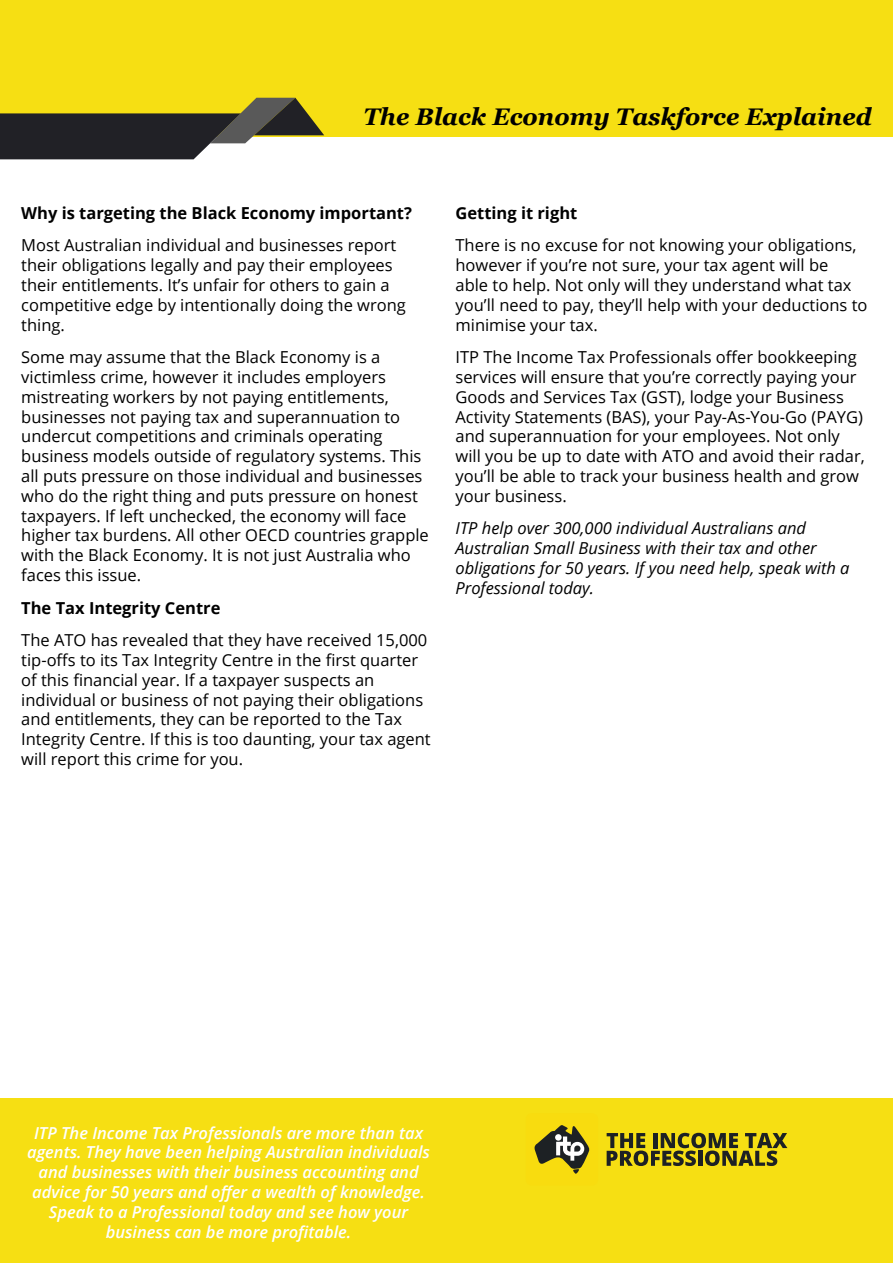
<style>
.page{position:relative;width:893px;height:1263px;background:#fff}
.page>*{position:absolute;margin:0;border:0;box-sizing:border-box;transform-origin:0 0}
.t1{font:italic 700 24px "Georgia";color:#000}
.t2{font:16.5px/19.8px "Open Sans";color:#000}
.t3{font:italic 600 16.5px/19.8px "Open Sans";color:#fff;text-align:center}
.t4{font:italic 16.5px/19.8px "Open Sans";color:#000}
.t5{font:700 16.5px "Open Sans";color:#000}
</style>
<div class="page">
<div style="left:0;top:0;width:893px;height:136px;background:#f6df13"></div>
<svg style="left:0;top:98px;width:324px;height:61px"></svg>
<div style="left:0;top:1098px;width:893px;height:165px;background:#f6df13"></div>
<div style="left:526px;top:1113px;width:72px;height:72px;background:#f8dc0f;border-radius:6px"></div>
<svg style="left:534px;top:1125px;width:55px;height:49px"></svg>
<div style="left:555px;top:1134px;width:7px;height:7px;background:#fff;border-radius:50%"></div>
<svg style="left:607px;top:1133px;width:180px;height:33px"></svg>
<h1 class="t1" style="left:363px;top:107px;width:510px">The Black Economy Taskforce Explained</h1>
<p class="t5" style="left:21px;top:206px;width:392px">Why is targeting the Black Economy important?</p>
<p class="t2" style="left:21px;top:237px;width:386px">Most Australian individual and businesses report their obligations legally and pay their employees their entitlements. It’s unfair for others to gain a competitive edge by intentionally doing the wrong thing.</p>
<p class="t2" style="left:21px;top:347px;width:409px">Some may assume that the Black Economy is a victimless crime, however it includes employers mistreating workers by not paying entitlements, businesses not paying tax and superannuation to undercut competitions and criminals operating business models outside of regulatory systems. This all puts pressure on those individual and businesses who do the right thing and puts pressure on honest taxpayers. If left unchecked, the economy will face higher tax burdens. All other OECD countries grapple with the Black Economy. It is not just Australia who faces this issue.</p>
<p class="t5" style="left:21px;top:601px;width:201px">The Tax Integrity Centre</p>
<p class="t2" style="left:21px;top:630px;width:411px">The ATO has revealed that they have received 15,000 tip-offs to its Tax Integrity Centre in the first quarter of this financial year. If a taxpayer suspects an individual or business of not paying their obligations and entitlements, they can be reported to the Tax Integrity Centre. If this is too daunting, your tax agent will report this crime for you.</p>
<p class="t5" style="left:455px;top:206px;width:123px">Getting it right</p>
<p class="t2" style="left:455px;top:237px;width:414px">There is no excuse for not knowing your obligations, however if you’re not sure, your tax agent will be<br>able to help. Not only will they understand what tax you’ll need to pay, they’ll help with your deductions to minimise your tax.</p>
<p class="t2" style="left:455px;top:347px;width:411px">ITP The Income Tax Professionals offer bookkeeping services will ensure that you’re correctly paying your Goods and Services Tax (GST), lodge your Business Activity Statements (BAS), your Pay-As-You-Go (PAYG) and superannuation for your employees. Not only will you be up to date with ATO and avoid their radar, you’ll be able to track your business health and grow your business.</p>
<p class="t4" style="left:455px;top:520px;width:396px">ITP help over 300,000 individual Australians and Australian Small Business with their tax and other obligations for 50 years. If you need help, speak with a Professional today.</p>
<p class="t3" style="left:27px;top:1124px;width:404px">ITP The Income Tax Professionals are more than tax agents. They have been helping Australian individuals and businesses with their business accounting and advice for 50 years and offer a wealth of knowledge.<br>Speak to a Professional today and see how your business can be more profitable.</p>
</div>
